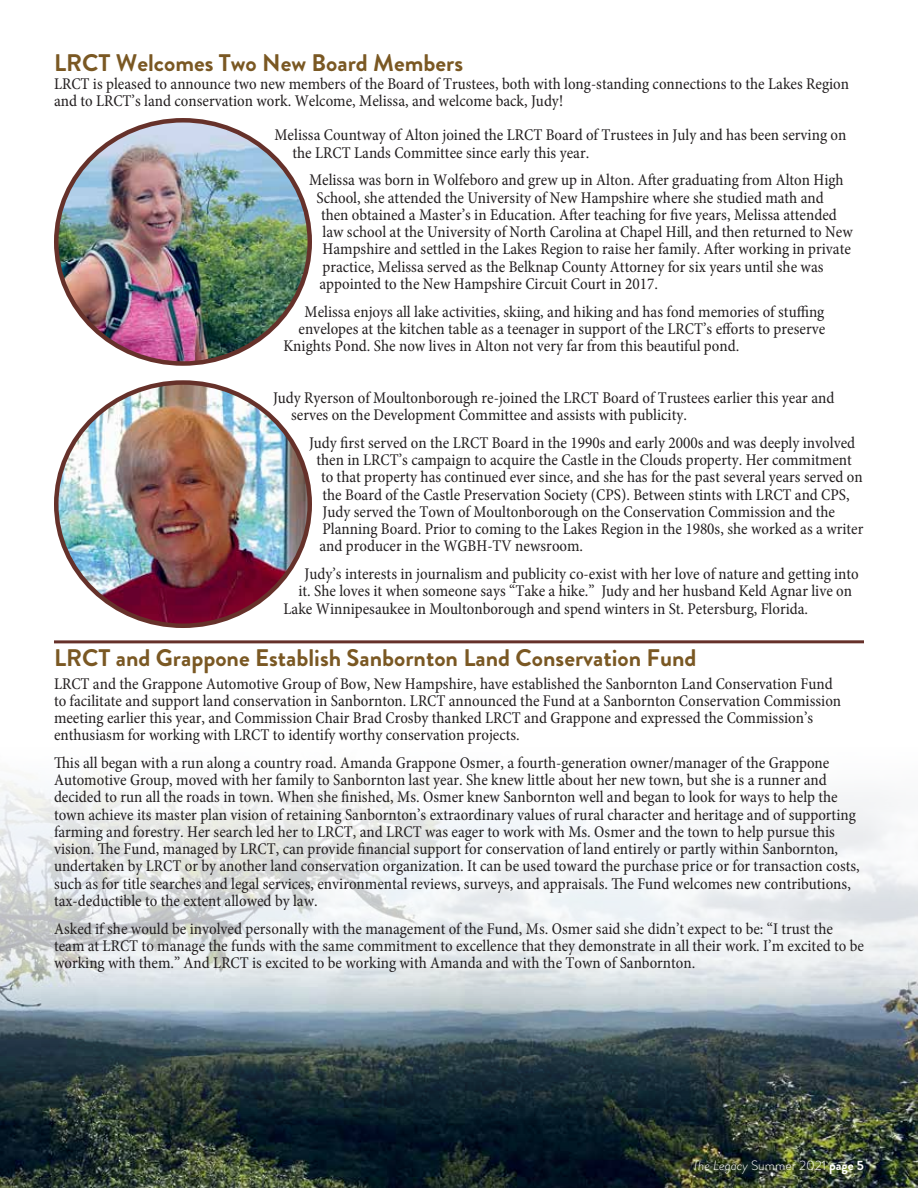
<style>
.page{position:relative;width:918px;height:1188px;background:#fff}
.page>*{position:absolute;margin:0;border:0;box-sizing:border-box;transform-origin:0 0}
.t1{font:700 24px "Brandon Grotesque";color:#7a5823}
.t2{font:condensed 16.5px/17.2px "Minion Pro";color:#231f20}
.t3{font:300 13.5px "Brandon Grotesque";color:#fff}
.s1{font-style:italic}
.s2{font-weight:700}
</style>
<div class="page">
<img style="left:0;top:774px;width:918px;height:414px">
<hr style="left:54px;top:640px;width:810px;height:3px;background:#66312a">
<img style="left:56px;top:120px;width:254px;height:244px">
<img style="left:56px;top:383px;width:254px;height:243px">
<h1 class="t1" style="left:54px;top:46px;width:411px">LRCT Welcomes Two New Board Members</h1>
<p class="t2" style="left:54px;top:75px;width:797px">LRCT is pleased to announce two new members of the Board of Trustees, both with long-standing connections to the Lakes Region and to LRCT’s land conservation work. Welcome, Melissa, and welcome back, Judy!</p>
<p class="t2" style="left:293px;top:127px;width:555px;text-indent:-18px">Melissa Countway of Alton joined the LRCT Board of Trustees in July and has been serving on the LRCT Lands Committee since early this year.</p>
<p class="t2" style="left:309px;top:172px;width:536px">Melissa was born in Wolfeboro and grew up in Alton. After graduating from Alton High</p>
<p class="t2" style="left:317px;top:189px;width:509px">School, she attended the University of New Hampshire where she studied math and</p>
<p class="t2" style="left:321px;top:206px;width:517px">then obtained a Master’s in Education. After teaching for five years, Melissa attended</p>
<p class="t2" style="left:323px;top:223px;width:532px">law school at the University of North Carolina at Chapel Hill, and then returned to New</p>
<p class="t2" style="left:323px;top:241px;width:530px">Hampshire and settled in the Lakes Region to raise her family. After working in private</p>
<p class="t2" style="left:323px;top:258px;width:503px">practice, Melissa served as the Belknap County Attorney for six years until she was</p>
<p class="t2" style="left:320px;top:275px;width:340px">appointed to the New Hampshire Circuit Court in 2017.</p>
<p class="t2" style="left:305px;top:303px;width:521px">Melissa enjoys all lake activities, skiing, and hiking and has fond memories of stuffing</p>
<p class="t2" style="left:299px;top:320px;width:528px">envelopes at the kitchen table as a teenager in support of the LRCT’s efforts to preserve</p>
<p class="t2" style="left:284px;top:337px;width:457px">Knights Pond. She now lives in Alton not very far from this beautiful pond.</p>
<p class="t2" style="left:291px;top:389px;width:545px;text-indent:-18px">Judy Ryerson of Moultonborough re-joined the LRCT Board of Trustees earlier this year and serves on the Development Committee and assists with publicity.</p>
<p class="t2" style="left:309px;top:434px;width:548px">Judy first served on the LRCT Board in the 1990s and early 2000s and was deeply involved</p>
<p class="t2" style="left:317px;top:451px;width:537px">then in LRCT’s campaign to acquire the Castle in the Clouds property. Her commitment</p>
<p class="t2" style="left:321px;top:469px;width:543px">to that property has continued ever since, and she has for the past several years served on</p>
<p class="t2" style="left:323px;top:486px;width:529px">the Board of the Castle Preservation Society (CPS). Between stints with LRCT and CPS,</p>
<p class="t2" style="left:323px;top:503px;width:514px">Judy served the Town of Moultonborough on the Conservation Commission and the</p>
<p class="t2" style="left:323px;top:520px;width:542px">Planning Board. Prior to coming to the Lakes Region in the 1980s, she worked as a writer</p>
<p class="t2" style="left:320px;top:538px;width:265px">and producer in the WGBH-TV newsroom.</p>
<p class="t2" style="left:305px;top:565px;width:556px">Judy’s interests in journalism and publicity co-exist with her love of nature and getting into</p>
<p class="t2" style="left:299px;top:583px;width:555px">it. She loves it when someone says “Take a hike.” Judy and her husband Keld Agnar live on</p>
<p class="t2" style="left:284px;top:600px;width:526px">Lake Winnipesaukee in Moultonborough and spend winters in St. Petersburg, Florida.</p>
<h1 class="t1" style="left:54px;top:641px;width:644px">LRCT and Grappone Establish Sanbornton Land Conservation Fund</h1>
<p class="t2" style="left:54px;top:675px;width:789px">LRCT and the Grappone Automotive Group of Bow, New Hampshire, have established the Sanbornton Land Conservation Fund to facilitate and support land conservation in Sanbornton. LRCT announced the Fund at a Sanbornton Conservation Commission meeting earlier this year, and Commission Chair Brad Crosby thanked LRCT and Grappone and expressed the Commission’s enthusiasm for working with LRCT to identify worthy conservation projects.</p>
<p class="t2" style="left:54px;top:754px;width:807px">This all began with a run along a country road. Amanda Grappone Osmer, a fourth-generation owner/manager of the Grappone Automotive Group, moved with her family to Sanbornton last year. She knew little about her new town, but she is a runner and decided to run all the roads in town. When she finished, Ms. Osmer knew Sanbornton well and began to look for ways to help the town achieve its master plan vision of retaining Sanbornton’s extraordinary values of rural character and heritage and of supporting farming and forestry. Her search led her to LRCT, and LRCT was eager to work with Ms. Osmer and the town to help pursue this vision. The Fund, managed by LRCT, can provide financial support for conservation of land entirely or partly within Sanbornton, undertaken by LRCT or by another land conservation organization. It can be used toward the purchase price or for transaction costs, such as for title searches and legal services, environmental reviews, surveys, and appraisals. The Fund welcomes new contributions, tax-deductible to the extent allowed by law.</p>
<p class="t2" style="left:54px;top:920px;width:812px">Asked if she would be involved personally with the management of the Fund, Ms. Osmer said she didn’t expect to be: “I trust the team at LRCT to manage the funds with the same commitment to excellence that they demonstrate in all their work. I’m excited to be working with them.” And LRCT is excited to be working with Amanda and with the Town of Sanbornton.</p>
<p class="t3" style="left:693px;top:1156px;width:173px"><span class="s1">The Legacy</span> Summer 2021 <span class="s2">page 5</span></p>
</div>
